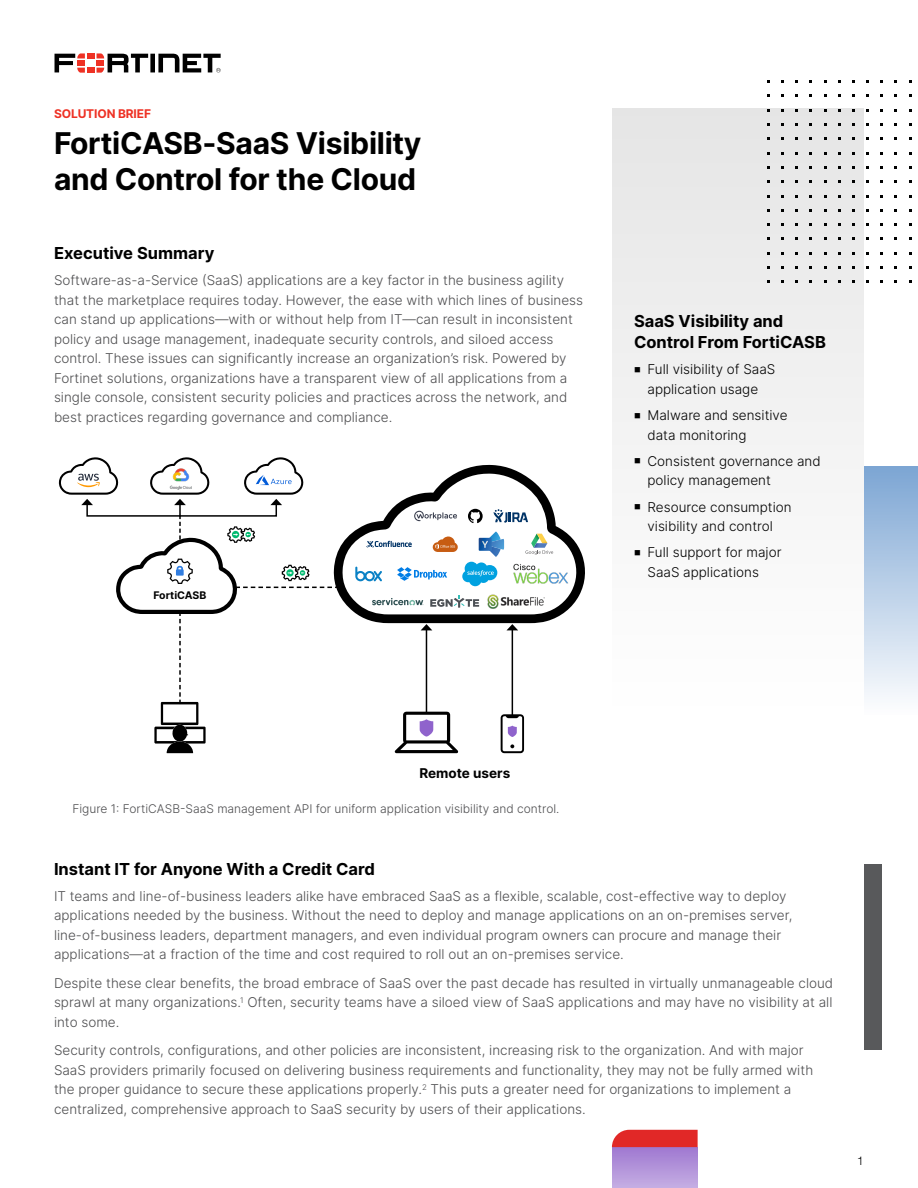
<style>
.page{position:relative;width:918px;height:1188px;background:#fff}
.page>*{position:absolute;margin:0;border:0;box-sizing:border-box;transform-origin:0 0}
.t1{font:700 30px/36px "Inter";letter-spacing:-.01em;color:#000}
.t2{font:700 16.5px/21px "Inter";color:#000}
.t3{font:300 13.5px/19.5px "Inter";color:#4d4d4f}
.t4{font:300 13.5px/19.5px "Inter";color:#000}
.t5{font:700 13.5px "Inter";color:#000}
.t6{font:300 12px "Inter";color:#4d4d4f}
.t7{font:700 12px "Inter";letter-spacing:-.01em;color:#ee3124}
.t8{font:300 12px "Helvetica Neue LT Pro";color:#000}
.t9{font:700 10.5px "Inter";color:#000}
</style>
<div class="page">
<svg style="left:55px;top:53px;width:166px;height:20px"></svg>
<div style="left:612px;top:108px;width:252px;height:605px;background:#f2f2f2"></div>
<svg style="left:59px;top:457px;width:526px;height:296px"></svg>
<div style="left:612px;top:1147px;width:86px;height:41px;background:linear-gradient(to bottom,#9f78d1,#c5aee3)"></div>
<div style="left:864px;top:864px;width:17px;height:185px;background:#58595b"></div>
<div style="left:864px;top:467px;width:54px;height:248px;background:linear-gradient(to bottom,#7ca6d3,#fdfdfe)"></div>
<svg style="left:612px;top:1130px;width:86px;height:17px"></svg>
<p class="t7" style="left:54px;top:105px;width:99px">SOLUTION BRIEF</p>
<h1 class="t1" style="left:54px;top:125px;width:369px">FortiCASB-SaaS Visibility and Control for the Cloud</h1>
<p class="t2" style="left:54px;top:242px;width:162px">Executive Summary</p>
<p class="t3" style="left:54px;top:270px;width:531px">Software-as-a-Service (SaaS) applications are a key factor in the business agility that the marketplace requires today. However, the ease with which lines of business can stand up applications—with or without help from IT—can result in inconsistent policy and usage management, inadequate security controls, and siloed access control. These issues can significantly increase an organization’s risk. Powered by Fortinet solutions, organizations have a transparent view of all applications from a single console, consistent security policies and practices across the network, and best practices regarding governance and compliance.</p>
<p class="t9" style="left:154px;top:587px;width:54px">FortiCASB</p>
<p class="t2" style="left:634px;top:310px;width:193px">SaaS Visibility and<br>Control From FortiCASB</p>
<p class="t4" style="left:634px;top:359px;width:143px;text-align:center">■ Full visibility of SaaS application usage</p>
<p class="t4" style="left:648px;top:405px;width:142px;text-indent:-14px">■ Malware and sensitive data monitoring</p>
<p class="t4" style="left:648px;top:451px;width:175px;text-indent:-14px">■ Consistent governance and policy management</p>
<p class="t4" style="left:634px;top:497px;width:159px;text-align:center">■ Resource consumption visibility and control</p>
<p class="t4" style="left:648px;top:542px;width:136px;text-indent:-14px">■ Full support for major<br>SaaS applications</p>
<p class="t5" style="left:419px;top:763px;width:92px">Remote users</p>
<p class="t6" style="left:72px;top:800px;width:488px">Figure 1: FortiCASB-SaaS management API for uniform application visibility and control.</p>
<p class="t2" style="left:54px;top:858px;width:322px">Instant IT for Anyone With a Credit Card</p>
<p class="t3" style="left:54px;top:886px;width:740px">IT teams and line-of-business leaders alike have embraced SaaS as a flexible, scalable, cost-effective way to deploy applications needed by the business. Without the need to deploy and manage applications on an on-premises server, line-of-business leaders, department managers, and even individual program owners can procure and manage their applications—at a fraction of the time and cost required to roll out an on-premises service.</p>
<p class="t3" style="left:54px;top:973px;width:781px;text-align:justify">Despite these clear benefits, the broad embrace of SaaS over the past decade has resulted in virtually unmanageable cloud sprawl at many organizations.<sup>1</sup> Often, security teams have a siloed view of SaaS applications and may have no visibility at all into some.</p>
<p class="t3" style="left:54px;top:1040px;width:761px">Security controls, configurations, and other policies are inconsistent, increasing risk to the organization. And with major SaaS providers primarily focused on delivering business requirements and functionality, they may not be fully armed with the proper guidance to secure these applications properly.<sup>2</sup> This puts a greater need for organizations to implement a centralized, comprehensive approach to SaaS security by users of their applications.</p>
<p class="t8" style="left:857px;top:1154px;width:8px">1</p>
</div>
